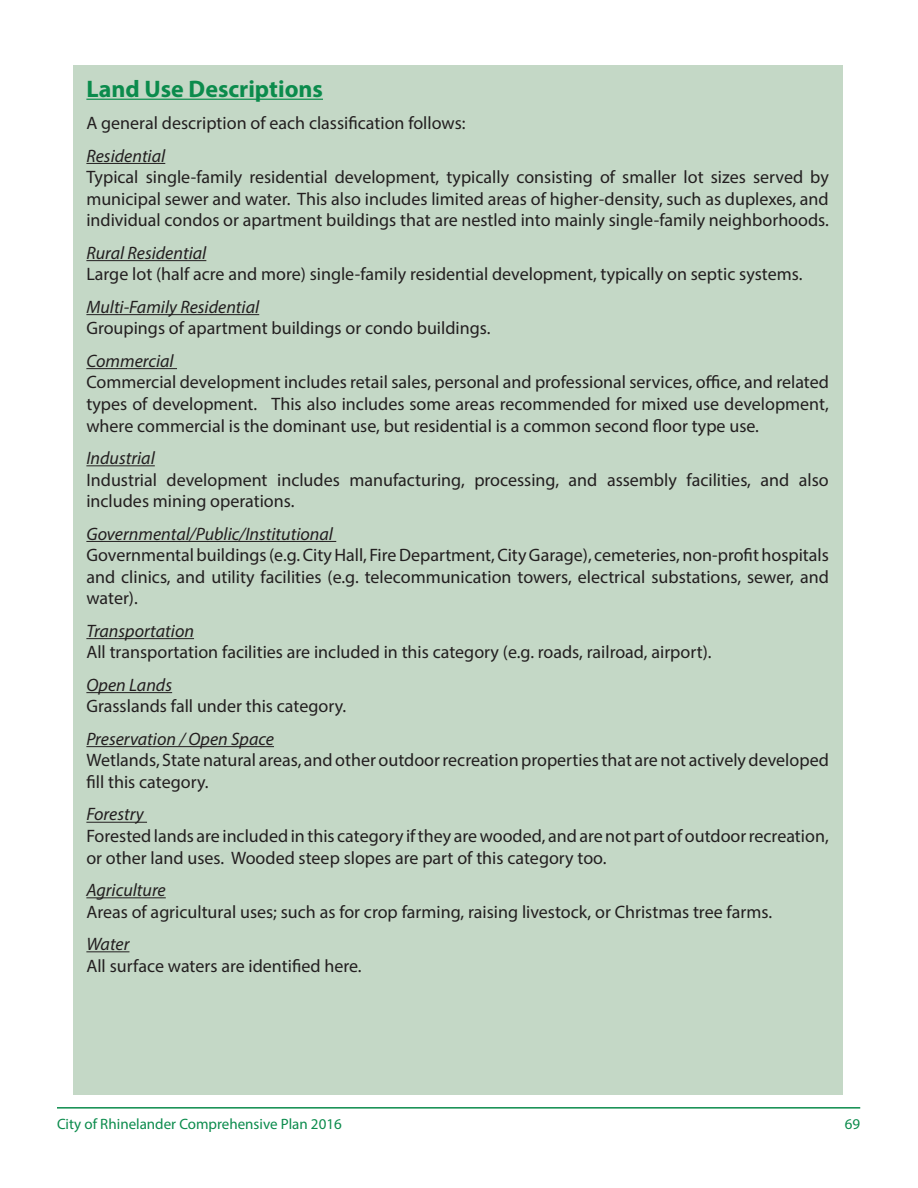
<style>
.page{position:relative;width:918px;height:1188px;background:#fff}
.page>*{position:absolute;margin:0;border:0;box-sizing:border-box;transform-origin:0 0}
.Call_Out_Box_Header{font:700 24px "Myriad Pro";color:#0b8b4c}
.Body{font:18px/21.6px "Myriad Pro";color:#231f20;text-align:justify}
.Sub2_section{font:italic 18px "Myriad Pro";color:#231f20}
.t1{font:15px "Myriad Pro";color:#0b8b4c}
</style>
<div class="page">
<hr style="left:57px;top:1107px;width:803px;height:2px;background:#0b8b4c">
<div style="left:73px;top:65px;width:769px;height:1030px;background:#c4d8c6"></div>
<hr style="left:86px;top:99px;width:237px;height:1px;background:#0b8b4c">
<hr style="left:86px;top:163px;width:79px;height:1px;background:#231f20">
<hr style="left:86px;top:260px;width:120px;height:1px;background:#231f20">
<hr style="left:86px;top:314px;width:173px;height:1px;background:#231f20">
<hr style="left:86px;top:368px;width:91px;height:1px;background:#231f20">
<hr style="left:86px;top:465px;width:69px;height:1px;background:#231f20">
<hr style="left:86px;top:541px;width:250px;height:1px;background:#231f20">
<hr style="left:86px;top:638px;width:108px;height:1px;background:#231f20">
<hr style="left:86px;top:692px;width:86px;height:1px;background:#231f20">
<hr style="left:86px;top:746px;width:188px;height:1px;background:#231f20">
<hr style="left:86px;top:822px;width:61px;height:1px;background:#231f20">
<hr style="left:86px;top:897px;width:80px;height:1px;background:#231f20">
<hr style="left:86px;top:951px;width:43px;height:1px;background:#231f20">
<p class="Call_Out_Box_Header" style="left:86px;top:73px;width:238px">Land Use Descriptions</p>
<p class="Body" style="left:86px;top:112px;width:381px">A general description of each classification follows:</p>
<p class="Sub2_section" style="left:86px;top:144px;width:80px">Residential</p>
<p class="Body" style="left:86px;top:166px;width:744px">Typical single-family residential development, typically consisting of smaller lot sizes served by municipal sewer and water. This also includes limited areas of higher-density, such as duplexes, and individual condos or apartment buildings that are nestled into mainly single-family neighborhoods.</p>
<p class="Sub2_section" style="left:86px;top:242px;width:121px">Rural Residential</p>
<p class="Body" style="left:86px;top:263px;width:718px">Large lot (half acre and more) single-family residential development, typically on septic systems.</p>
<p class="Sub2_section" style="left:86px;top:296px;width:174px">Multi-Family Residential</p>
<p class="Body" style="left:86px;top:317px;width:406px">Groupings of apartment buildings or condo buildings.</p>
<p class="Sub2_section" style="left:86px;top:350px;width:89px">Commercial</p>
<p class="Body" style="left:86px;top:371px;width:744px">Commercial development includes retail sales, personal and professional services, office, and related types of development. This also includes some areas recommended for mixed use development, where commercial is the dominant use, but residential is a common second floor type use.</p>
<p class="Sub2_section" style="left:86px;top:447px;width:70px">Industrial</p>
<p class="Body" style="left:86px;top:469px;width:744px">Industrial development includes manufacturing, processing, and assembly facilities, and also includes mining operations.</p>
<p class="Sub2_section" style="left:86px;top:522px;width:248px">Governmental/Public/Institutional</p>
<p class="Body" style="left:86px;top:544px;width:744px">Governmental buildings (e.g. City Hall, Fire Department, City Garage), cemeteries, non-profit hospitals and clinics, and utility facilities (e.g. telecommunication towers, electrical substations, sewer, and water).</p>
<p class="Sub2_section" style="left:86px;top:620px;width:109px">Transportation</p>
<p class="Body" style="left:86px;top:641px;width:627px">All transportation facilities are included in this category (e.g. roads, railroad, airport).</p>
<p class="Sub2_section" style="left:86px;top:674px;width:87px">Open Lands</p>
<p class="Body" style="left:86px;top:695px;width:261px">Grasslands fall under this category.</p>
<p class="Sub2_section" style="left:86px;top:728px;width:189px">Preservation / Open Space</p>
<p class="Body" style="left:86px;top:749px;width:744px">Wetlands, State natural areas, and other outdoor recreation properties that are not actively developed fill this category.</p>
<p class="Sub2_section" style="left:86px;top:803px;width:59px">Forestry</p>
<p class="Body" style="left:86px;top:825px;width:744px">Forested lands are included in this category if they are wooded, and are not part of outdoor recreation, or other land uses. Wooded steep slopes are part of this category too.</p>
<p class="Sub2_section" style="left:86px;top:879px;width:81px">Agriculture</p>
<p class="Body" style="left:86px;top:901px;width:687px">Areas of agricultural uses; such as for crop farming, raising livestock, or Christmas tree farms.</p>
<p class="Sub2_section" style="left:86px;top:933px;width:45px">Water</p>
<p class="Body" style="left:86px;top:955px;width:277px">All surface waters are identified here.</p>
<p class="t1" style="left:57px;top:1115px;width:286px">City of Rhinelander Comprehensive Plan 2016</p>
<p class="t1" style="left:845px;top:1115px;width:17px">69</p>
</div>
